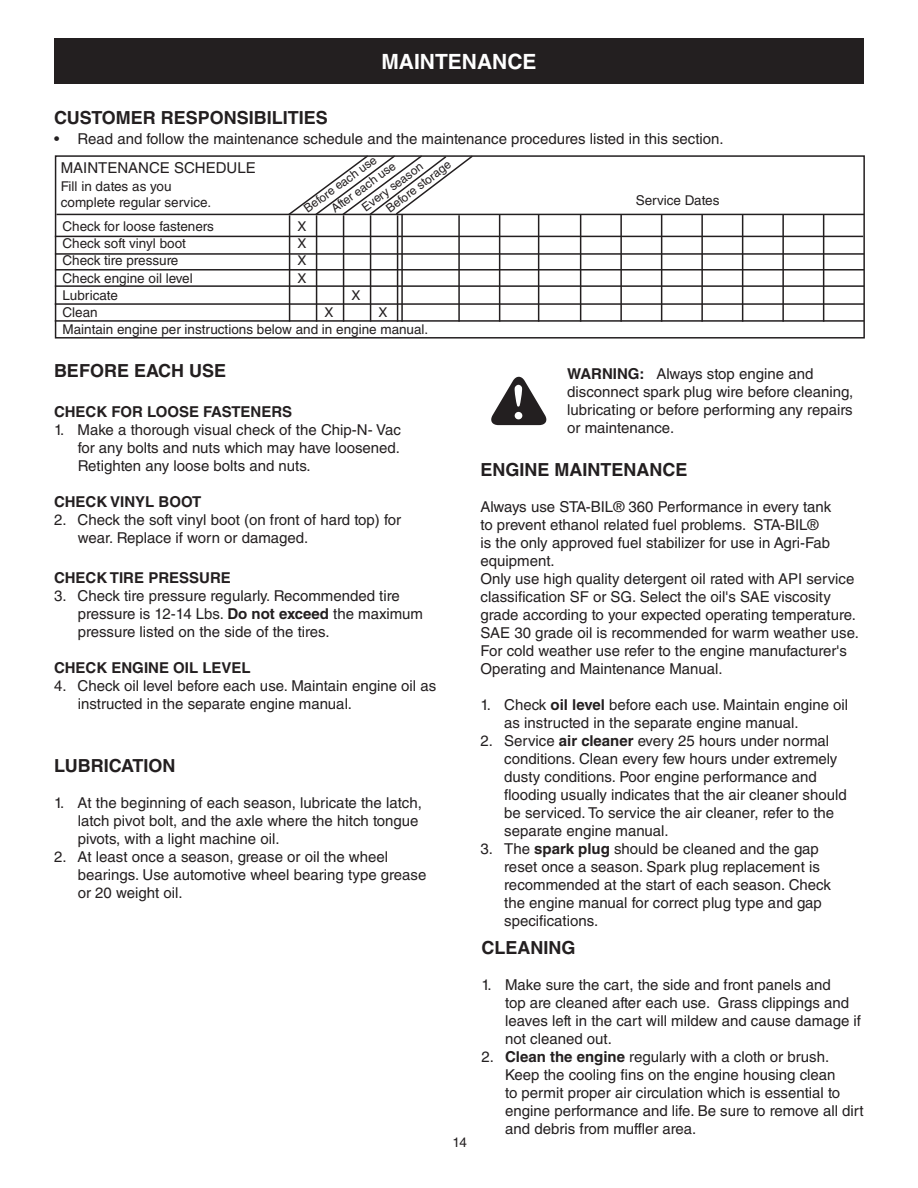
<style>
.page{position:relative;width:918px;height:1188px;background:#fff}
.page>*{position:absolute;margin:0;border:0;box-sizing:border-box;transform-origin:0 0}
.Body_text{font:700 21px "Helvetica LT Std";color:#fff}
.Body_text-2{font:700 18px "Helvetica LT Std";color:#231f20}
.Body_text-3{font:15px/18px "Helvetica LT Std";color:#231f20}
.Body_text-4{font:700 15px "Helvetica LT Std";color:#231f20}
.Body_text-5{font:13.5px "Helvetica LT Std";color:#231f20}
.Body_text-6{font:12px "Helvetica LT Std";color:#231f20}
.s1{font-weight:700}
</style>
<div class="page">
<div style="left:54px;top:39px;width:810px;height:45px;background:#231f20"></div>
<hr style="left:55px;top:320px;width:809px;height:2px;background:#231f20">
<hr style="left:55px;top:303px;width:809px;height:2px;background:#231f20">
<hr style="left:56px;top:214px;width:808px;height:1px;background:#231f20">
<hr style="left:55px;top:236px;width:808px;height:1px;background:#231f20">
<hr style="left:289px;top:215px;width:1px;height:107px;background:#231f20">
<hr style="left:316px;top:215px;width:1px;height:107px;background:#231f20">
<hr style="left:343px;top:215px;width:1px;height:107px;background:#231f20">
<hr style="left:370px;top:215px;width:1px;height:107px;background:#231f20">
<hr style="left:397px;top:215px;width:1px;height:107px;background:#231f20">
<hr style="left:55px;top:253px;width:809px;height:2px;background:#231f20">
<hr style="left:499px;top:215px;width:1px;height:107px;background:#231f20">
<hr style="left:538px;top:215px;width:1px;height:107px;background:#231f20">
<hr style="left:580px;top:215px;width:1px;height:107px;background:#231f20">
<hr style="left:620px;top:215px;width:2px;height:107px;background:#231f20">
<hr style="left:661px;top:215px;width:1px;height:107px;background:#231f20">
<hr style="left:701px;top:215px;width:2px;height:107px;background:#231f20">
<hr style="left:742px;top:215px;width:1px;height:107px;background:#231f20">
<hr style="left:782px;top:215px;width:2px;height:107px;background:#231f20">
<hr style="left:823px;top:215px;width:1px;height:107px;background:#231f20">
<hr style="left:401px;top:214px;width:2px;height:108px;background:#231f20">
<hr style="left:458px;top:215px;width:2px;height:107px;background:#231f20">
<svg style="left:287px;top:158px;width:187px;height:59px"></svg>
<hr style="left:55px;top:285px;width:809px;height:2px;background:#231f20">
<hr style="left:55px;top:269px;width:809px;height:2px;background:#231f20">
<div style="left:55px;top:155px;width:810px;height:184px;border:2px solid #231f20"></div>
<svg style="left:491px;top:376px;width:56px;height:49px"></svg>
<div style="left:515px;top:412px;width:7px;height:7px;background:#fff;border-radius:50%"></div>
<p class="Body_text" style="left:381px;top:49px;width:157px">MAINTENANCE</p>
<p class="Body_text-2" style="left:54px;top:107px;width:275px">CUSTOMER RESPONSIBILITIES</p>
<p class="Body_text-3" style="left:54px;top:130px;width:671px">• Read and follow the maintenance schedule and the maintenance procedures listed in this section.</p>
<p class="Body_text-3" style="left:61px;top:159px;width:197px">MAINTENANCE SCHEDULE</p>
<p class="Body_text-5" style="left:61px;top:178px;width:112px">Fill in dates as you</p>
<p class="Body_text-5" style="left:61px;top:195px;width:152px">complete regular service.</p>
<p class="Body_text-6" style="left:301px;top:204px;width:88px;rotate:-36deg">Before each use</p>
<p class="Body_text-6" style="left:383px;top:204px;width:79px;rotate:-37deg">Before storage</p>
<p class="Body_text-6" style="left:328px;top:204px;width:78px;rotate:-36deg">After each use</p>
<p class="Body_text-6" style="left:359px;top:203px;width:74px;rotate:-37deg">Every season</p>
<p class="Body_text-5" style="left:636px;top:193px;width:85px">Service Dates</p>
<p class="Body_text-5" style="left:62px;top:218px;width:153px">Check for loose fasteners</p>
<p class="Body_text-5" style="left:298px;top:218px;width:11px">X</p>
<p class="Body_text-5" style="left:62px;top:236px;width:125px">Check soft vinyl boot</p>
<p class="Body_text-5" style="left:298px;top:236px;width:11px">X</p>
<p class="Body_text-5" style="left:62px;top:253px;width:117px">Check tire pressure</p>
<p class="Body_text-5" style="left:298px;top:253px;width:11px">X</p>
<p class="Body_text-5" style="left:62px;top:270px;width:132px">Check engine oil level</p>
<p class="Body_text-5" style="left:298px;top:270px;width:11px">X</p>
<p class="Body_text-5" style="left:62px;top:287px;width:57px">Lubricate</p>
<p class="Body_text-5" style="left:352px;top:287px;width:11px">X</p>
<p class="Body_text-5" style="left:62px;top:305px;width:37px">Clean</p>
<p class="Body_text-5" style="left:325px;top:305px;width:11px">X</p>
<p class="Body_text-5" style="left:379px;top:305px;width:11px">X</p>
<p class="Body_text-5" style="left:62px;top:322px;width:367px">Maintain engine per instructions below and in engine manual.</p>
<p class="Body_text-2" style="left:54px;top:360px;width:174px">BEFORE EACH USE</p>
<p class="Body_text-4" style="left:54px;top:403px;width:240px">CHECK FOR LOOSE FASTENERS</p>
<p class="Body_text-3" style="left:78px;top:421px;width:325px;text-align:justify;text-indent:-24px">1. Make a thorough visual check of the Chip-N- Vac for any bolts and nuts which may have loosened.<br>Retighten any loose bolts and nuts.</p>
<p class="Body_text-4" style="left:54px;top:493px;width:149px">CHECK VINYL BOOT</p>
<p class="Body_text-3" style="left:78px;top:511px;width:325px;text-indent:-24px">2. Check the soft vinyl boot (on front of hard top) for wear. Replace if worn or damaged.</p>
<p class="Body_text-4" style="left:54px;top:568px;width:178px">CHECK TIRE PRESSURE</p>
<p class="Body_text-3" style="left:78px;top:586px;width:347px;text-indent:-24px">3. Check tire pressure regularly. Recommended tire pressure is 12-14 Lbs. <span class="s1">Do not exceed</span> the maximum pressure listed on the side of the tires.</p>
<p class="Body_text-4" style="left:54px;top:658px;width:198px">CHECK ENGINE OIL LEVEL</p>
<p class="Body_text-3" style="left:78px;top:676px;width:360px;text-indent:-24px">4. Check oil level before each use. Maintain engine oil as instructed in the separate engine manual.</p>
<p class="Body_text-2" style="left:54px;top:755px;width:123px">LUBRICATION</p>
<p class="Body_text-3" style="left:78px;top:794px;width:346px;text-indent:-24px">1. At the beginning of each season, lubricate the latch, latch pivot bolt, and the axle where the hitch tongue pivots, with a light machine oil.</p>
<p class="Body_text-3" style="left:78px;top:848px;width:350px;text-indent:-24px">2. At least once a season, grease or oil the wheel bearings. Use automotive wheel bearing type grease or 20 weight oil.</p>
<p class="Body_text-5" style="left:453px;top:1135px;width:16px">14</p>
<p class="Body_text-3" style="left:567px;top:364px;width:288px"><span class="s1">WARNING:</span> Always stop engine and disconnect spark plug wire before cleaning, lubricating or before performing any repairs or maintenance.</p>
<p class="Body_text-2" style="left:481px;top:459px;width:208px">ENGINE MAINTENANCE</p>
<p class="Body_text-3" style="left:481px;top:498px;width:352px">Always use STA-BIL® 360 Performance in every tank to prevent ethanol related fuel problems. STA-BIL® is the only approved fuel stabilizer for use in Agri-Fab equipment.</p>
<p class="Body_text-3" style="left:481px;top:570px;width:380px">Only use high quality detergent oil rated with API service classification SF or SG. Select the oil's SAE viscosity grade according to your expected operating temperature.<br>SAE 30 grade oil is recommended for warm weather use.<br>For cold weather use refer to the engine manufacturer's Operating and Maintenance Manual.</p>
<p class="Body_text-3" style="left:504px;top:696px;width:345px;text-indent:-24px">1. Check <span class="s1">oil level</span> before each use. Maintain engine oil as instructed in the separate engine manual.</p>
<p class="Body_text-3" style="left:504px;top:732px;width:344px;text-indent:-24px">2. Service <span class="s1">air cleaner</span> every 25 hours under normal conditions. Clean every few hours under extremely dusty conditions. Poor engine performance and flooding usually indicates that the air cleaner should be serviced. To service the air cleaner, refer to the separate engine manual.</p>
<p class="Body_text-3" style="left:504px;top:840px;width:328px;text-indent:-24px">3. The <span class="s1">spark plug</span> should be cleaned and the gap reset once a season. Spark plug replacement is recommended at the start of each season. Check the engine manual for correct plug type and gap specifications.</p>
<p class="Body_text-2" style="left:482px;top:937px;width:95px">CLEANING</p>
<p class="Body_text-3" style="left:505px;top:976px;width:357px;text-indent:-24px">1. Make sure the cart, the side and front panels and<br>top are cleaned after each use. Grass clippings and leaves left in the cart will mildew and cause damage if not cleaned out.</p>
<p class="Body_text-3" style="left:505px;top:1048px;width:360px;text-indent:-24px">2. <span class="s1">Clean the engine</span> regularly with a cloth or brush.<br>Keep the cooling fins on the engine housing clean<br>to permit proper air circulation which is essential to engine performance and life. Be sure to remove all dirt and debris from muffler area.</p>
</div>
